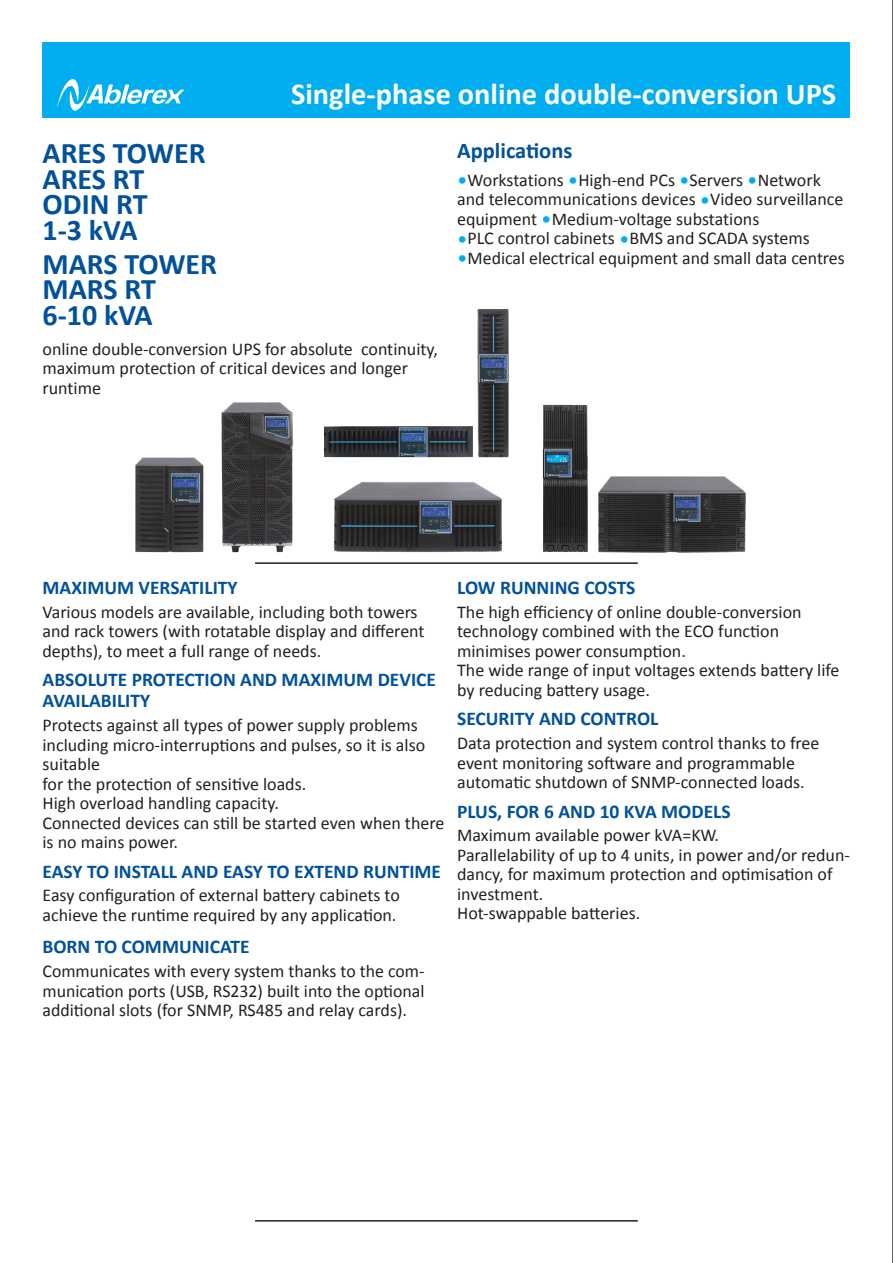
<style>
.page{position:relative;width:893px;height:1263px;background:#fff}
.page>*{position:absolute;margin:0;border:0;box-sizing:border-box;transform-origin:0 0}
.t1{font:700 30.45px "Calibri";color:#fff}
.t2{font:700 30px "Calibri";color:#01519b}
.t3{font:700 22.5px "Calibri";color:#01519b}
.t4{font:700 19.5px/21px "Calibri";color:#01519b}
.t5{font:18px/19.5px "Calibri";color:#231f20}
.s1{font-size:21px;color:#00aeef}
</style>
<div class="page">
<hr style="left:255px;top:1220px;width:383px;height:1px;background:#231f20">
<div style="left:43px;top:43px;width:807px;height:75px;background:#00aeef"></div>
<svg style="left:57px;top:79px;width:127px;height:32px"></svg>
<img style="left:598px;top:476px;width:148px;height:76px">
<img style="left:542px;top:405px;width:46px;height:147px">
<img style="left:477px;top:309px;width:32px;height:148px">
<img style="left:324px;top:426px;width:149px;height:31px">
<img style="left:135px;top:457px;width:69px;height:95px">
<img style="left:221px;top:402px;width:73px;height:150px">
<img style="left:333px;top:481px;width:168px;height:71px">
<hr style="left:892px;top:0;width:1px;height:1263px;background:#231f20">
<hr style="left:255px;top:562px;width:383px;height:2px;background:#231f20">
<p class="t1" style="left:291px;top:74px;width:547px">Single-phase online double-conversion UPS</p>
<p class="t2" style="left:43px;top:134px;width:165px">ARES TOWER</p>
<p class="t2" style="left:43px;top:160px;width:103px">ARES RT</p>
<p class="t2" style="left:43px;top:185px;width:107px">ODIN RT</p>
<p class="t2" style="left:43px;top:211px;width:97px">1-3 kVA</p>
<p class="t2" style="left:43px;top:245px;width:176px">MARS TOWER</p>
<p class="t2" style="left:43px;top:270px;width:115px">MARS RT</p>
<p class="t2" style="left:43px;top:296px;width:112px">6-10 kVA</p>
<p class="t5" style="left:43px;top:338px;width:397px">online double-conversion UPS for absolute continuity, maximum protection of critical devices and longer runtime</p>
<p class="t3" style="left:457px;top:136px;width:117px">Applications</p>
<p class="t5" style="left:457px;top:169px;width:365px"><span class="s1">•</span>Workstations <span class="s1">•</span>High-end PCs <span class="s1">•</span>Servers <span class="s1">•</span>Network</p>
<p class="t5" style="left:457px;top:188px;width:388px">and telecommunications devices <span class="s1">•</span>Video surveillance equipment <span class="s1">•</span>Medium-voltage substations</p>
<p class="t5" style="left:457px;top:227px;width:354px"><span class="s1">•</span>PLC control cabinets <span class="s1">•</span>BMS and SCADA systems</p>
<p class="t5" style="left:457px;top:247px;width:389px"><span class="s1">•</span>Medical electrical equipment and small data centres</p>
<p class="t4" style="left:43px;top:577px;width:197px">MAXIMUM VERSATILITY</p>
<p class="t5" style="left:43px;top:601px;width:384px">Various models are available, including both towers and rack towers (with rotatable display and different depths), to meet a full range of needs.</p>
<p class="t4" style="left:43px;top:669px;width:395px">ABSOLUTE PROTECTION AND MAXIMUM DEVICE<br>AVAILABILITY</p>
<p class="t5" style="left:43px;top:714px;width:384px">Protects against all types of power supply problems including micro-interruptions and pulses, so it is also suitable</p>
<p class="t5" style="left:43px;top:773px;width:265px">for the protection of sensitive loads.</p>
<p class="t5" style="left:43px;top:792px;width:238px">High overload handling capacity.</p>
<p class="t5" style="left:43px;top:812px;width:403px">Connected devices can still be started even when there is no mains power.</p>
<p class="t4" style="left:43px;top:860px;width:400px">EASY TO INSTALL AND EASY TO EXTEND RUNTIME</p>
<p class="t5" style="left:43px;top:885px;width:359px">Easy configuration of external battery cabinets to achieve the runtime required by any application.</p>
<p class="t4" style="left:43px;top:936px;width:209px">BORN TO COMMUNICATE</p>
<p class="t5" style="left:43px;top:960px;width:384px;text-align:justify">Communicates with every system thanks to the com&shy;munication ports (USB, RS232) built into the optional additional slots (for SNMP, RS485 and relay cards).</p>
<p class="t4" style="left:457px;top:577px;width:180px">LOW RUNNING COSTS</p>
<p class="t5" style="left:457px;top:601px;width:346px">The high efficiency of online double-conversion technology combined with the ECO function minimises power consumption.</p>
<p class="t5" style="left:457px;top:660px;width:384px">The wide range of input voltages extends battery life by reducing battery usage.</p>
<p class="t4" style="left:457px;top:708px;width:203px">SECURITY AND CONTROL</p>
<p class="t5" style="left:457px;top:732px;width:364px">Data protection and system control thanks to free event monitoring software and programmable automatic shutdown of SNMP-connected loads.</p>
<p class="t4" style="left:457px;top:800px;width:275px">PLUS, FOR 6 AND 10 KVA MODELS</p>
<p class="t5" style="left:457px;top:825px;width:263px">Maximum available power kVA=KW.</p>
<p class="t5" style="left:457px;top:844px;width:394px">Parallelability of up to 4 units, in power and/or redun&shy;dancy, for maximum protection and optimisation of investment.</p>
<p class="t5" style="left:457px;top:903px;width:185px">Hot-swappable batteries.</p>
</div>
